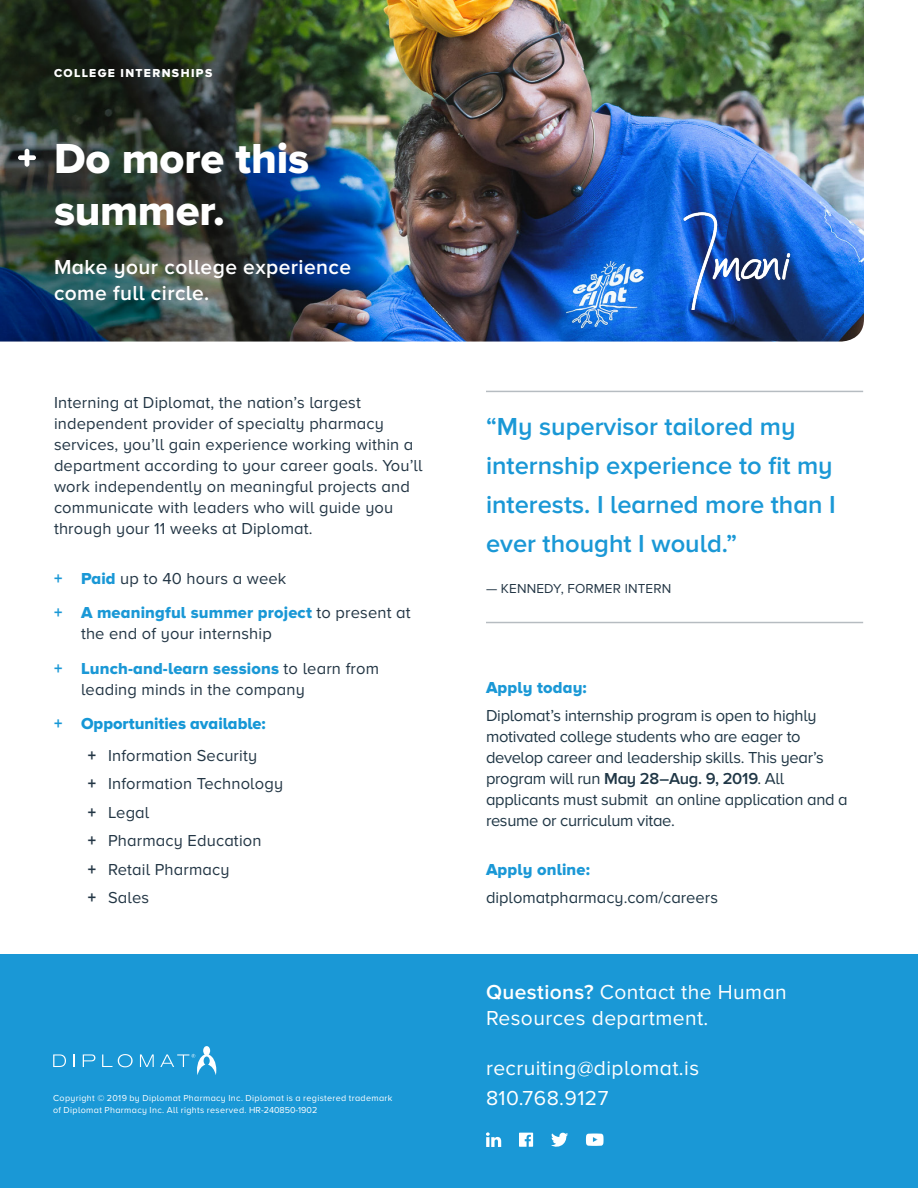
<style>
.page{position:relative;width:918px;height:1188px;background:#fff}
.page>*{position:absolute;margin:0;border:0;box-sizing:border-box;transform-origin:0 0}
.t1{font:43.5px/52.2px "Proxima Nova A Extrabld";letter-spacing:-.005em;color:#fff}
.t2{font:600 25.5px/39px "Proxima Nova A";color:#1a98d6}
.Introduction_Stateme{font:21px/25.2px "Proxima Nova A";letter-spacing:.02em;color:#fff}
.Introduction_Stateme-2{font:600 21px/25.2px "Proxima Nova A";letter-spacing:.02em;color:#fff}
.t3{font:16.5px/21px "Proxima Nova A";letter-spacing:.01em;color:#233645}
.t4{font:16.5px/21px "Proxima Nova A";letter-spacing:-.015em;color:#203746}
.t5{font:16.5px "Proxima Nova A Extrabld";color:#1597d6}
.Body{font:16.5px "Proxima Nova A Extrabld";letter-spacing:.01em;color:#1a98d6}
.Body-2{font:13.5px "Proxima Nova A";letter-spacing:.01em;color:#233645}
.Folio{font:12px "Proxima Nova A Extrabld";letter-spacing:.115em;color:#fff}
.Citations{font:9px/12px "Proxima Nova A";letter-spacing:.035em;color:#fff}
.s1{font-family:"Proxima Nova";font-weight:700;color:#1a98d6}
.s2{font-family:"Proxima Nova A Extrabld";color:#1a98d6}
.s3{font-family:"Proxima Nova";font-weight:700}
.s4{font-weight:600}
</style>
<div class="page">
<img style="left:0;top:0;width:864px;height:342px">
<svg style="left:18px;top:149px;width:18px;height:18px"></svg>
<img style="left:675px;top:207px;width:126px;height:103px">
<div style="left:0;top:955px;width:918px;height:233px;background:#1a98d6"></div>
<svg style="left:53px;top:1054px;width:13px;height:13px"></svg>
<svg style="left:73px;top:1054px;width:2px;height:13px"></svg>
<svg style="left:83px;top:1054px;width:12px;height:13px"></svg>
<svg style="left:102px;top:1054px;width:31px;height:13px"></svg>
<svg style="left:140px;top:1054px;width:14px;height:13px"></svg>
<svg style="left:160px;top:1046px;width:56px;height:29px"></svg>
<svg style="left:519px;top:1133px;width:14px;height:14px"></svg>
<svg style="left:486px;top:1132px;width:15px;height:15px"></svg>
<svg style="left:551px;top:1132px;width:17px;height:15px"></svg>
<svg style="left:586px;top:1134px;width:18px;height:12px"></svg>
<hr style="left:486px;top:391px;width:377px;height:1px;background:#233645">
<hr style="left:486px;top:622px;width:377px;height:1px;background:#233645">
<p class="Folio" style="left:54px;top:66px;width:160px">COLLEGE INTERNSHIPS</p>
<p class="t1" style="left:54px;top:135px;width:257px">Do more this summer.</p>
<p class="Introduction_Stateme-2" style="left:54px;top:256px;width:299px">Make your college experience come full circle.</p>
<p class="t3" style="left:54px;top:393px;width:308px">Interning at Diplomat, the nation’s largest</p>
<p class="t3" style="left:54px;top:414px;width:370px">independent provider of specialty pharmacy services, you’ll gain experience working within a department according to your career goals. You’ll work independently on meaningful projects and communicate with leaders who will guide you through your 11 weeks at Diplomat.</p>
<p class="t3" style="left:54px;top:568px;width:234px"><span class="s1">+</span> <span class="s2">Paid</span> up to 40 hours a week</p>
<p class="t3" style="left:81px;top:603px;width:331px;text-indent:-27px"><span class="s1">+</span> <span class="s2">A meaningful summer project</span> to present at the end of your internship</p>
<p class="t3" style="left:81px;top:658px;width:300px;text-indent:-27px"><span class="s1">+</span> <span class="s2">Lunch-and-learn sessions</span> to learn from leading minds in the company</p>
<p class="t5" style="left:54px;top:714px;width:213px"><span class="s3">+</span> Opportunities available:</p>
<p class="t3" style="left:88px;top:745px;width:171px"><span class="s3">+</span> Information Security</p>
<p class="t3" style="left:88px;top:774px;width:197px"><span class="s3">+</span> Information Technology</p>
<p class="t3" style="left:88px;top:802px;width:63px"><span class="s3">+</span> Legal</p>
<p class="t3" style="left:88px;top:831px;width:175px"><span class="s3">+</span> Pharmacy Education</p>
<p class="t3" style="left:88px;top:859px;width:143px"><span class="s3">+</span> Retail Pharmacy</p>
<p class="t3" style="left:88px;top:888px;width:63px"><span class="s3">+</span> Sales</p>
<p class="Citations" style="left:53px;top:1092px;width:341px">Copyright © 2019 by Diplomat Pharmacy Inc. Diplomat is a registered trademark of Diplomat Pharmacy Inc. All rights reserved. HR-240850-1902</p>
<p class="t2" style="left:486px;top:408px;width:351px">“My supervisor tailored my internship experience to fit my interests. I learned more than I ever thought I would.”</p>
<p class="Body-2" style="left:486px;top:581px;width:187px">— KENNEDY, FORMER INTERN</p>
<p class="Body" style="left:486px;top:678px;width:102px">Apply today:</p>
<p class="t4" style="left:486px;top:706px;width:363px">Diplomat’s internship program is open to highly motivated college students who are eager to develop career and leadership skills. This year’s program will run <span class="s4">May 28–Aug. 9, 2019</span>. All applicants must submit an online application and a resume or curriculum vitae.</p>
<p class="Body" style="left:486px;top:860px;width:106px">Apply online:</p>
<p class="t4" style="left:486px;top:887px;width:234px">diplomatpharmacy.com/careers</p>
<p class="Introduction_Stateme" style="left:486px;top:981px;width:302px"><span class="s4">Questions?</span> Contact the Human<br>Resources department.</p>
<p class="Introduction_Stateme" style="left:486px;top:1056px;width:215px">recruiting@diplomat.is</p>
<p class="Introduction_Stateme" style="left:486px;top:1086px;width:124px">810.768.9127</p>
</div>
